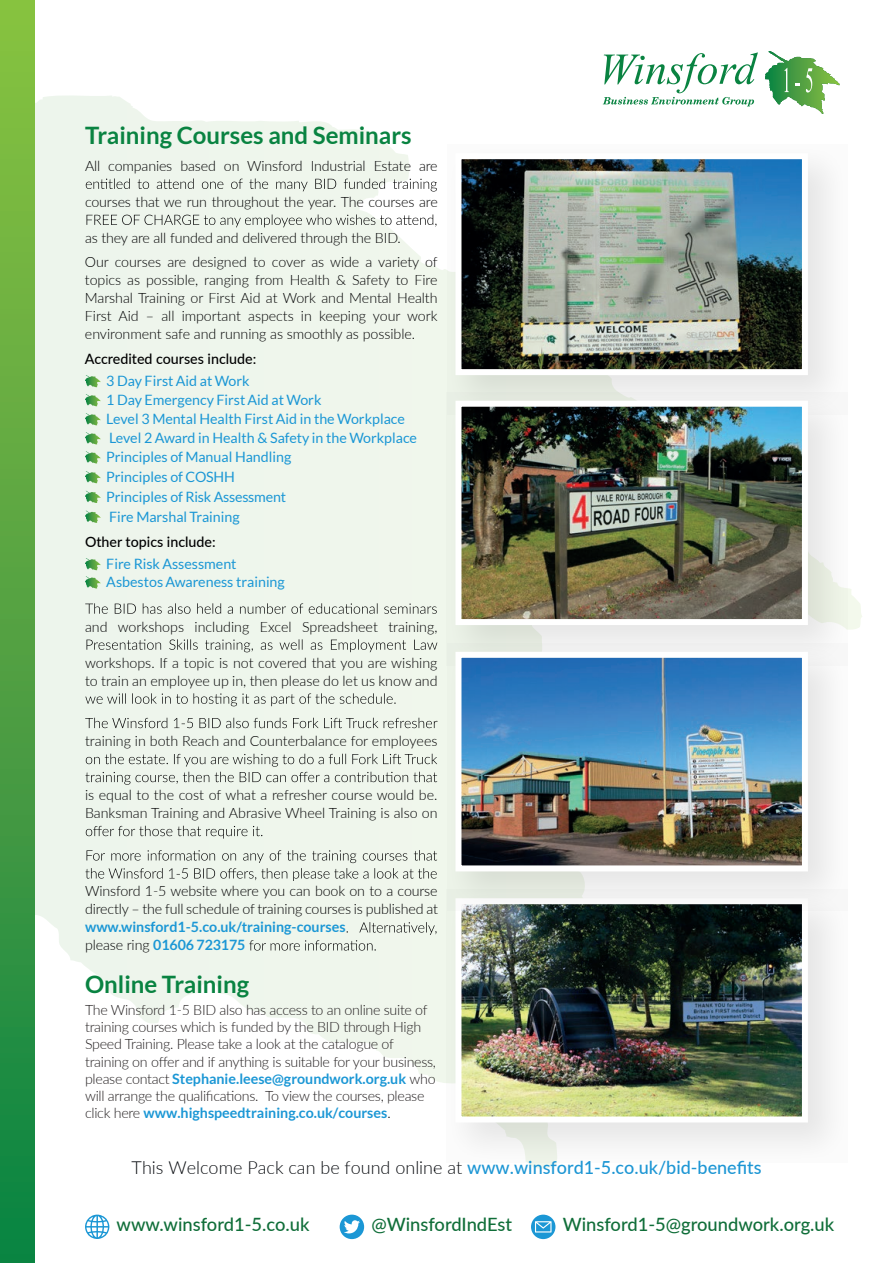
<style>
.page{position:relative;width:893px;height:1263px;background:#fff}
.page>*{position:absolute;margin:0;border:0;box-sizing:border-box;transform-origin:0 0}
.t1{font:700 24px "Lato";color:#098341}
.t2{font:500 18.3px "Lato";color:#106e39}
.t3{font:500 18px "Lato";color:#1d96d4}
.t4{font:300 14.25px/18px "Lato";letter-spacing:-.005em;color:#000001}
.t5{font:300 14.25px/17.1px "Lato";letter-spacing:-.02em;color:#231f20}
.t6{font:14.25px/19.4px "Lato";color:#1b97d5}
.t7{font:700 14.25px/18px "Lato";color:#1b97d5}
.t8{font:500 14.25px "Lato";color:#000001}
.s1{font-weight:300;color:#000001}
.s2{font-weight:700;color:#1b97d5}
.s3{color:#000001}
.s4{font-weight:300;color:#0a0d11}
</style>
<div class="page">
<svg style="left:85px;top:1214px;width:24px;height:25px"></svg>
<div style="left:340px;top:1214px;width:24px;height:25px;background:#1b97d5;border-radius:50%"></div>
<svg style="left:344px;top:1220px;width:16px;height:13px"></svg>
<svg style="left:531px;top:1214px;width:24px;height:25px"></svg>
<svg style="left:535px;top:1221px;width:16px;height:11px"></svg>
<svg style="left:765px;top:51px;width:75px;height:63px"></svg>
<svg style="left:603px;top:52px;width:155px;height:54px"></svg>
<svg style="left:86px;top:178px;width:351px;height:13px;background:#d4dad3"></svg>
<svg style="left:87px;top:214px;width:349px;height:13px;background:#d3d8d1"></svg>
<svg style="left:85px;top:375px;width:4px;height:11px"></svg>
<svg style="left:85px;top:394px;width:4px;height:11px"></svg>
<svg style="left:85px;top:413px;width:4px;height:11px"></svg>
<svg style="left:85px;top:432px;width:4px;height:12px"></svg>
<svg style="left:85px;top:451px;width:4px;height:12px"></svg>
<svg style="left:85px;top:471px;width:4px;height:11px"></svg>
<svg style="left:85px;top:491px;width:4px;height:11px"></svg>
<svg style="left:85px;top:511px;width:4px;height:11px"></svg>
<svg style="left:85px;top:558px;width:4px;height:11px"></svg>
<svg style="left:85px;top:576px;width:4px;height:12px"></svg>
<svg style="left:85px;top:603px;width:352px;height:11px;background:#cdd4cb"></svg>
<svg style="left:87px;top:639px;width:350px;height:13px;background:#d3d9d1"></svg>
<svg style="left:85px;top:693px;width:311px;height:13px;background:#d3d9d1"></svg>
<svg style="left:85px;top:718px;width:353px;height:10px;background:#cad1c8"></svg>
<svg style="left:85px;top:754px;width:352px;height:31px;background:#d8ded6"></svg>
<svg style="left:86px;top:826px;width:176px;height:13px;background:#d1d8d0"></svg>
<svg style="left:85px;top:850px;width:352px;height:31px;background:#d6dcd4"></svg>
<svg style="left:249px;top:922px;width:188px;height:28px;background:#e0e7dd"></svg>
<svg style="left:447px;top:162px;width:384px;height:230px;fill:#ebeceb"></svg>
<img style="left:462px;top:160px;width:339px;height:208px">
<div style="left:455px;top:153px;width:353px;height:222px;border:6px solid #fff"></div>
<svg style="left:447px;top:392px;width:401px;height:251px;fill:#ecefec"></svg>
<img style="left:462px;top:408px;width:339px;height:210px">
<div style="left:455px;top:401px;width:353px;height:224px;border:6px solid #fff"></div>
<div style="left:447px;top:889px;width:401px;height:274px;background:#f3f3f3"></div>
<img style="left:462px;top:911px;width:339px;height:204px">
<div style="left:455px;top:898px;width:353px;height:224px;border:6px solid #fff"></div>
<svg style="left:447px;top:643px;width:385px;height:268px;fill:#ecefec"></svg>
<img style="left:462px;top:659px;width:339px;height:205px">
<div style="left:455px;top:652px;width:353px;height:219px;border:6px solid #fff"></div>
<div style="left:0;top:0;width:34px;height:1263px;background:linear-gradient(to bottom,#8fc240,#0f8243)"></div>
<h1 class="t1" style="left:85px;top:122px;width:328px">Training Courses and Seminars</h1>
<p class="t4" style="left:85px;top:156px;width:354px">All companies based on Winsford Industrial Estate are</p>
<p class="t4" style="left:85px;top:192px;width:354px">courses that we run throughout the year. The courses are</p>
<p class="t4" style="left:85px;top:225px;width:354px;line-height:24.5px">as they are all funded and delivered through the BID.<br>Our courses are designed to cover as wide a variety of</p>
<p class="t4" style="left:85px;top:271px;width:354px;text-align:justify">topics as possible, ranging from Health &amp; Safety to Fire Marshal Training or First Aid at Work and Mental Health First Aid – all important aspects in keeping your work environment safe and running as smoothly as possible.</p>
<p class="t8" style="left:85px;top:348px;width:173px">Accredited courses include:</p>
<p class="t6" style="left:106px;top:371px;width:312px">3 Day First Aid at Work<br>1 Day Emergency First Aid at Work<br>Level 3 Mental Health First Aid in the Workplace<br>Level 2 Award in Health &amp; Safety in the Workplace<br>Principles of Manual Handling<br>Principles of COSHH<br>Principles of Risk Assessment<br>Fire Marshal Training</p>
<p class="t8" style="left:85px;top:531px;width:132px">Other topics include:</p>
<p class="t6" style="left:106px;top:554px;width:180px;line-height:18.3px">Fire Risk Assessment<br>Asbestos Awareness training</p>
<p class="t4" style="left:85px;top:617px;width:354px">and workshops including Excel Spreadsheet training,</p>
<p class="t4" style="left:85px;top:653px;width:354px">workshops. If a topic is not covered that you are wishing to train an employee up in, then please do let us know and</p>
<p class="t4" style="left:85px;top:731px;width:354px">training in both Reach and Counterbalance for employees</p>
<p class="t4" style="left:85px;top:785px;width:354px">is equal to the cost of what a refresher course would be.<br>Banksman Training and Abrasive Wheel Training is also on</p>
<p class="t4" style="left:85px;top:882px;width:354px">Winsford 1-5 website where you can book on to a course directly – the full schedule of training courses is published at</p>
<p class="t7" style="left:85px;top:918px;width:262px">www.winsford1-5.co.uk/training-courses <span class="s1">please ring</span> 01606 723175</p>
<h1 class="t1" style="left:85px;top:970px;width:166px">Online Training</h1>
<p class="t5" style="left:85px;top:1001px;width:352px">The Winsford 1-5 BID also has access to an online suite of training courses which is funded by the BID through High Speed Training. Please take a look at the catalogue of training on offer and if anything is suitable for your business, please contact <span class="s2">Stephanie.leese@groundwork.org.uk</span> who will arrange the qualifications. To view the courses, please click here <span class="s2">www.highspeedtraining.co.uk/courses</span><span class="s3">.</span></p>
<p class="t3" style="left:132px;top:1155px;width:631px"><span class="s4">This Welcome Pack can be found online at</span> www.winsford1-5.co.uk/bid-benefits</p>
<p class="t4" style="left:433px;top:1156px;width:5px">.</p>
<p class="t2" style="left:117px;top:1211px;width:195px">www.winsford1-5.co.uk</p>
<p class="t2" style="left:371px;top:1211px;width:142px">@WinsfordIndEst</p>
<p class="t2" style="left:563px;top:1211px;width:273px">Winsford1-5@groundwork.org.uk</p>
</div>
